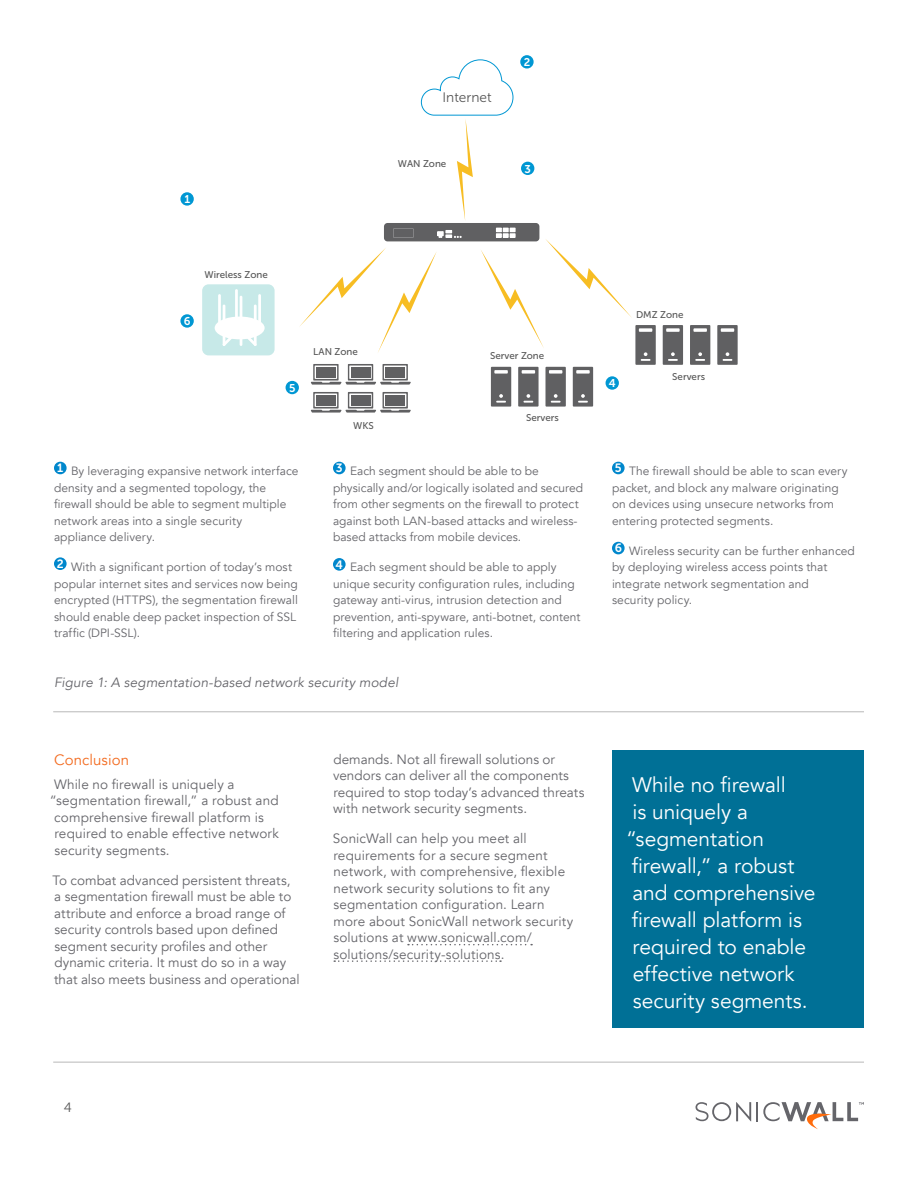
<style>
.page{position:relative;width:918px;height:1188px;background:#fff}
.page>*{position:absolute;margin:0;border:0;box-sizing:border-box;transform-origin:0 0}
.t1{font:21px "Avenir";letter-spacing:-.005em;color:#fff}
.t2{font:15px "Avenir";letter-spacing:.01em;color:#f36c21}
.t3{font:13.65px "Museo Sans For Dell 300";color:#565656}
.t4{font:13.5px/16.5px "Avenir";letter-spacing:.01em;color:#65656a}
.t5{font:italic 13.5px "Avenir";letter-spacing:.01em;color:#65656a}
.t6{font:13.5px "Museo Sans For Dell 300";color:#565656}
.t7{font:12px/16.5px "Avenir";letter-spacing:.005em;color:#65656a}
.t8{font:12px "Museo Sans For Dell 700";color:#fff}
.t9{font:11.25px "Museo Sans For Dell 700";color:#fff}
.t10{font:9.75px "Museo Sans For Dell 500";color:#565656}
</style>
<div class="page">
<hr style="left:53px;top:1062px;width:811px;height:1px;background:#b8b8b8">
<div style="left:612px;top:750px;width:252px;height:278px;background:#007096"></div>
<svg style="left:408px;top:944px;width:124px;height:1px"></svg>
<svg style="left:334px;top:960px;width:167px;height:2px"></svg>
<div style="left:202px;top:284px;width:73px;height:71px;background:#c7e9e8;border-radius:6px"></div>
<div style="left:215px;top:317px;width:50px;height:22px;background:#fff;border-radius:50%"></div>
<svg style="left:247px;top:336px;width:10px;height:10px"></svg>
<svg style="left:223px;top:336px;width:10px;height:10px"></svg>
<hr style="left:235px;top:289px;width:3px;height:39px;background:#fff">
<hr style="left:240px;top:296px;width:2px;height:50px;background:#fff">
<svg style="left:248px;top:294px;width:13px;height:28px"></svg>
<svg style="left:218px;top:294px;width:14px;height:28px"></svg>
<svg style="left:311px;top:364px;width:100px;height:21px"></svg>
<svg style="left:311px;top:392px;width:100px;height:21px"></svg>
<svg style="left:717px;top:325px;width:21px;height:40px"></svg>
<svg style="left:690px;top:325px;width:20px;height:40px"></svg>
<svg style="left:663px;top:325px;width:20px;height:40px"></svg>
<div style="left:384px;top:223px;width:155px;height:18px;background:#606062;border-radius:4px"></div>
<svg style="left:393px;top:229px;width:21px;height:9px"></svg>
<svg style="left:437px;top:230px;width:25px;height:8px"></svg>
<svg style="left:481px;top:228px;width:175px;height:179px"></svg>
<svg style="left:299px;top:248px;width:138px;height:104px"></svg>
<svg style="left:420px;top:59px;width:94px;height:161px"></svg>
<div style="left:521px;top:162px;width:13px;height:13px;background:#0097d3;border-radius:50%"></div>
<div style="left:606px;top:376px;width:13px;height:14px;background:#0097d3;border-radius:50%"></div>
<div style="left:286px;top:381px;width:13px;height:13px;background:#0097d3;border-radius:50%"></div>
<div style="left:180px;top:314px;width:14px;height:14px;background:#0097d3;border-radius:50%"></div>
<div style="left:180px;top:192px;width:14px;height:14px;background:#0097d3;border-radius:50%"></div>
<div style="left:520px;top:55px;width:14px;height:14px;background:#0097d3;border-radius:50%"></div>
<div style="left:54px;top:462px;width:13px;height:12px;background:#0087cc;border-radius:50%"></div>
<div style="left:54px;top:557px;width:13px;height:13px;background:#0087cc;border-radius:50%"></div>
<div style="left:333px;top:462px;width:13px;height:12px;background:#0087cc;border-radius:50%"></div>
<div style="left:333px;top:558px;width:13px;height:13px;background:#0087cc;border-radius:50%"></div>
<div style="left:612px;top:462px;width:13px;height:12px;background:#0087cc;border-radius:50%"></div>
<div style="left:612px;top:542px;width:13px;height:12px;background:#0087cc;border-radius:50%"></div>
<hr style="left:53px;top:712px;width:811px;height:1px;background:#b8b8b8">
<svg style="left:696px;top:1102px;width:168px;height:27px"></svg>
<p class="t9" style="left:184px;top:193px;width:7px">1</p>
<p class="t3" style="left:443px;top:90px;width:51px">Internet</p>
<p class="t10" style="left:398px;top:158px;width:50px">WAN Zone</p>
<p class="t9" style="left:524px;top:56px;width:8px">2</p>
<p class="t9" style="left:525px;top:163px;width:8px">3</p>
<p class="t10" style="left:204px;top:269px;width:65px">Wireless Zone</p>
<p class="t9" style="left:184px;top:315px;width:8px">6</p>
<p class="t9" style="left:289px;top:382px;width:8px">5</p>
<p class="t8" style="left:57px;top:461px;width:8px">1</p>
<p class="t7" style="left:54px;top:463px;width:246px;text-indent:17px">By leveraging expansive network interface density and a segmented topology, the firewall should be able to segment multiple network areas into a single security<br>appliance delivery.</p>
<p class="t7" style="left:54px;top:559px;width:245px;text-indent:17px">With a significant portion of today’s most popular internet sites and services now being encrypted (HTTPS), the segmentation firewall should enable deep packet inspection of SSL traffic (DPI-SSL).</p>
<p class="t8" style="left:57px;top:557px;width:8px">2</p>
<p class="t10" style="left:313px;top:346px;width:46px">LAN Zone</p>
<p class="t10" style="left:353px;top:420px;width:22px">WKS</p>
<p class="t10" style="left:490px;top:350px;width:56px">Server Zone</p>
<p class="t10" style="left:526px;top:412px;width:34px">Servers</p>
<p class="t8" style="left:336px;top:461px;width:8px">3</p>
<p class="t7" style="left:333px;top:463px;width:252px;text-indent:17px">Each segment should be able to be physically and/or logically isolated and secured from other segments on the firewall to protect against both LAN-based attacks and wireless&shy;based attacks from mobile devices.</p>
<p class="t7" style="left:333px;top:559px;width:249px;text-indent:17px">Each segment should be able to apply unique security configuration rules, including gateway anti-virus, intrusion detection and prevention, anti-spyware, anti-botnet, content filtering and application rules.</p>
<p class="t8" style="left:336px;top:558px;width:9px">4</p>
<p class="t5" style="left:54px;top:674px;width:346px">Figure 1: A segmentation-based network security model</p>
<p class="t10" style="left:636px;top:309px;width:49px">DMZ Zone</p>
<p class="t9" style="left:609px;top:377px;width:8px">4</p>
<p class="t10" style="left:672px;top:371px;width:34px">Servers</p>
<p class="t8" style="left:615px;top:461px;width:8px">5</p>
<p class="t7" style="left:612px;top:463px;width:237px;text-indent:17px">The firewall should be able to scan every packet, and block any malware originating on devices using unsecure networks from entering protected segments.</p>
<p class="t7" style="left:612px;top:543px;width:244px;text-indent:17px">Wireless security can be further enhanced by deploying wireless access points that integrate network segmentation and<br>security policy.</p>
<p class="t8" style="left:615px;top:541px;width:9px">6</p>
<p class="t2" style="left:54px;top:751px;width:77px">Conclusion</p>
<p class="t4" style="left:54px;top:776px;width:182px">While no firewall is uniquely a</p>
<p class="t4" style="left:50px;top:793px;width:230px">“segmentation firewall,” a robust and</p>
<p class="t4" style="left:54px;top:809px;width:211px">comprehensive firewall platform is</p>
<p class="t4" style="left:54px;top:826px;width:226px">required to enable effective network</p>
<p class="t4" style="left:54px;top:842px;width:117px">security segments.</p>
<p class="t4" style="left:52px;top:872px;width:249px">To combat advanced persistent threats, a segmentation firewall must be able to attribute and enforce a broad range of security controls based upon defined segment security profiles and other dynamic criteria. It must do so in a way that also meets business and operational</p>
<p class="t4" style="left:333px;top:751px;width:253px">demands. Not all firewall solutions or vendors can deliver all the components required to stop today’s advanced threats with network security segments.</p>
<p class="t4" style="left:333px;top:831px;width:242px">SonicWall can help you meet all requirements for a secure segment network, with comprehensive, flexible network security solutions to fit any segmentation configuration. Learn more about SonicWall network security solutions at www.sonicwall.com/ solutions/security-solutions.</p>
<h1 class="t1" style="left:632px;top:772px;width:155px">While no firewall</h1>
<h1 class="t1" style="left:632px;top:799px;width:117px">is uniquely a</h1>
<h1 class="t1" style="left:626px;top:826px;width:140px">“segmentation</h1>
<h1 class="t1" style="left:632px;top:853px;width:164px">firewall,” a robust</h1>
<h1 class="t1" style="left:633px;top:880px;width:184px">and comprehensive</h1>
<h1 class="t1" style="left:632px;top:907px;width:172px">firewall platform is</h1>
<h1 class="t1" style="left:633px;top:934px;width:175px">required to enable</h1>
<h1 class="t1" style="left:633px;top:961px;width:163px">effective network</h1>
<h1 class="t1" style="left:633px;top:988px;width:176px">security segments.</h1>
<p class="t6" style="left:64px;top:1100px;width:10px">4</p>
</div>
